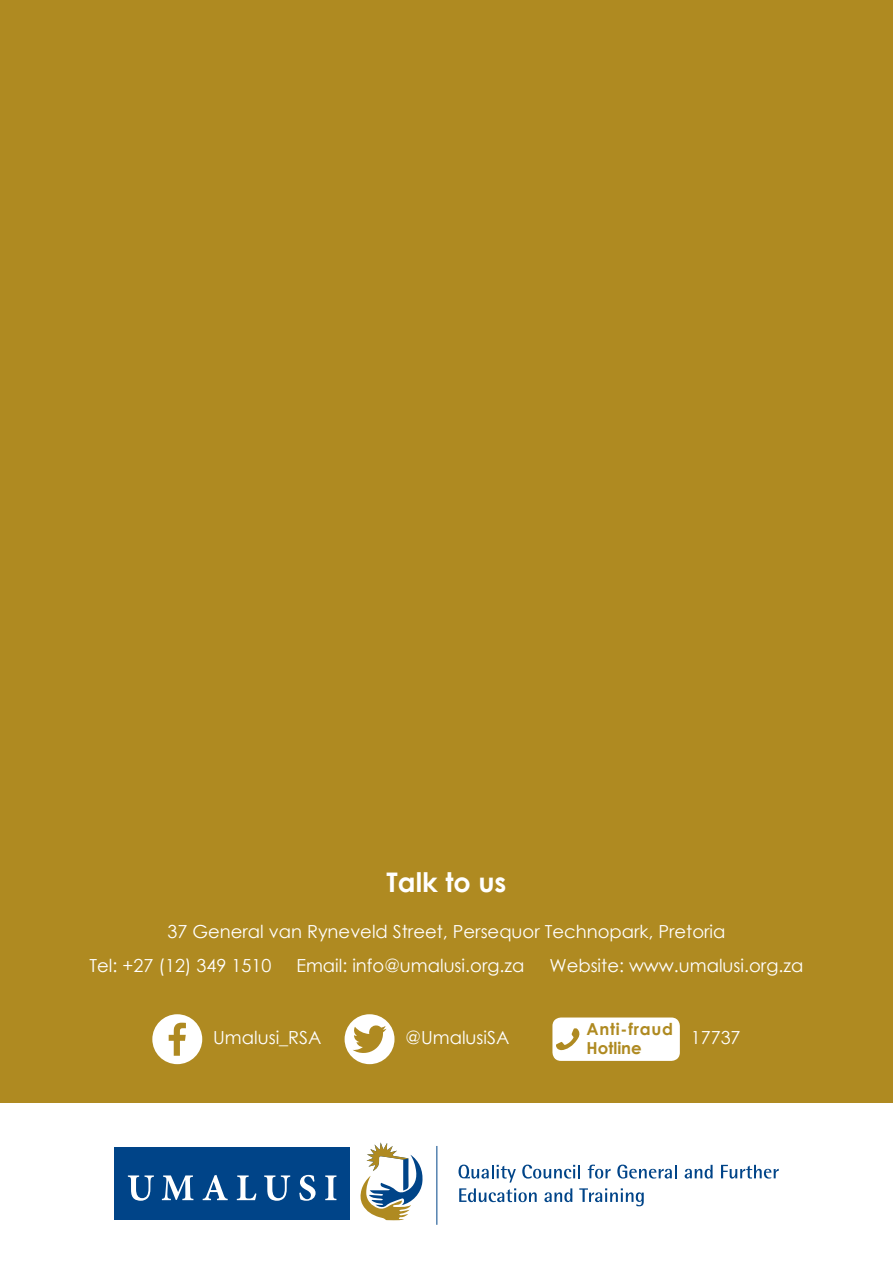
<style>
.page{position:relative;width:893px;height:1263px;background:#fff}
.page>*{position:absolute;margin:0;border:0;box-sizing:border-box;transform-origin:0 0}
.t1{font:700 27px "Century Gothic";color:#fff}
.t2{font:18px/34.3px "Century Gothic";color:#fff}
.t3{font:700 16.5px/19.8px "Century Gothic";letter-spacing:.045em;color:#af8a21}
</style>
<div class="page">
<div style="left:0;top:0;width:893px;height:1102px;background:#af8a21"></div>
<div style="left:152px;top:1014px;width:50px;height:50px;background:#fff;border-radius:50%"></div>
<svg style="left:169px;top:1023px;width:17px;height:33px"></svg>
<div style="left:345px;top:1014px;width:49px;height:50px;background:#fff;border-radius:50%"></div>
<svg style="left:353px;top:1025px;width:33px;height:28px"></svg>
<div style="left:552px;top:1017px;width:128px;height:44px;background:#fff;border-radius:9px"></div>
<svg style="left:556px;top:1028px;width:24px;height:22px"></svg>
<svg style="left:458px;top:1164px;width:58px;height:18px"></svg>
<svg style="left:522px;top:1164px;width:58px;height:14px"></svg>
<svg style="left:588px;top:1164px;width:23px;height:14px"></svg>
<svg style="left:617px;top:1164px;width:60px;height:14px"></svg>
<svg style="left:685px;top:1165px;width:28px;height:13px"></svg>
<svg style="left:721px;top:1165px;width:58px;height:13px"></svg>
<svg style="left:459px;top:1188px;width:78px;height:14px"></svg>
<svg style="left:544px;top:1188px;width:28px;height:14px"></svg>
<svg style="left:579px;top:1188px;width:65px;height:18px"></svg>
<div style="left:114px;top:1148px;width:236px;height:72px;background:#048"></div>
<svg style="left:128px;top:1175px;width:208px;height:26px"></svg>
<hr style="left:436px;top:1146px;width:1px;height:79px;background:#048">
<svg style="left:360px;top:1142px;width:63px;height:78px"></svg>
<h1 class="t1" style="left:387px;top:862px;width:121px">Talk to us</h1>
<p class="t2" style="left:90px;top:914px;width:637px;text-indent:78px">37 General van Ryneveld Street, Persequor Technopark, Pretoria<br>Tel: +27 (12) 349 1510</p>
<p class="t2" style="left:296px;top:948px;width:230px">Email: info@umalusi.org.za</p>
<p class="t2" style="left:549px;top:948px;width:255px">Website: www.umalusi.org.za</p>
<p class="t2" style="left:213px;top:1020px;width:110px">Umalusi_RSA</p>
<p class="t2" style="left:405px;top:1020px;width:105px">@UmalusiSA</p>
<p class="t3" style="left:587px;top:1018px;width:88px">Anti-fraud<br>Hotline</p>
<p class="t2" style="left:691px;top:1020px;width:51px">17737</p>
</div>
